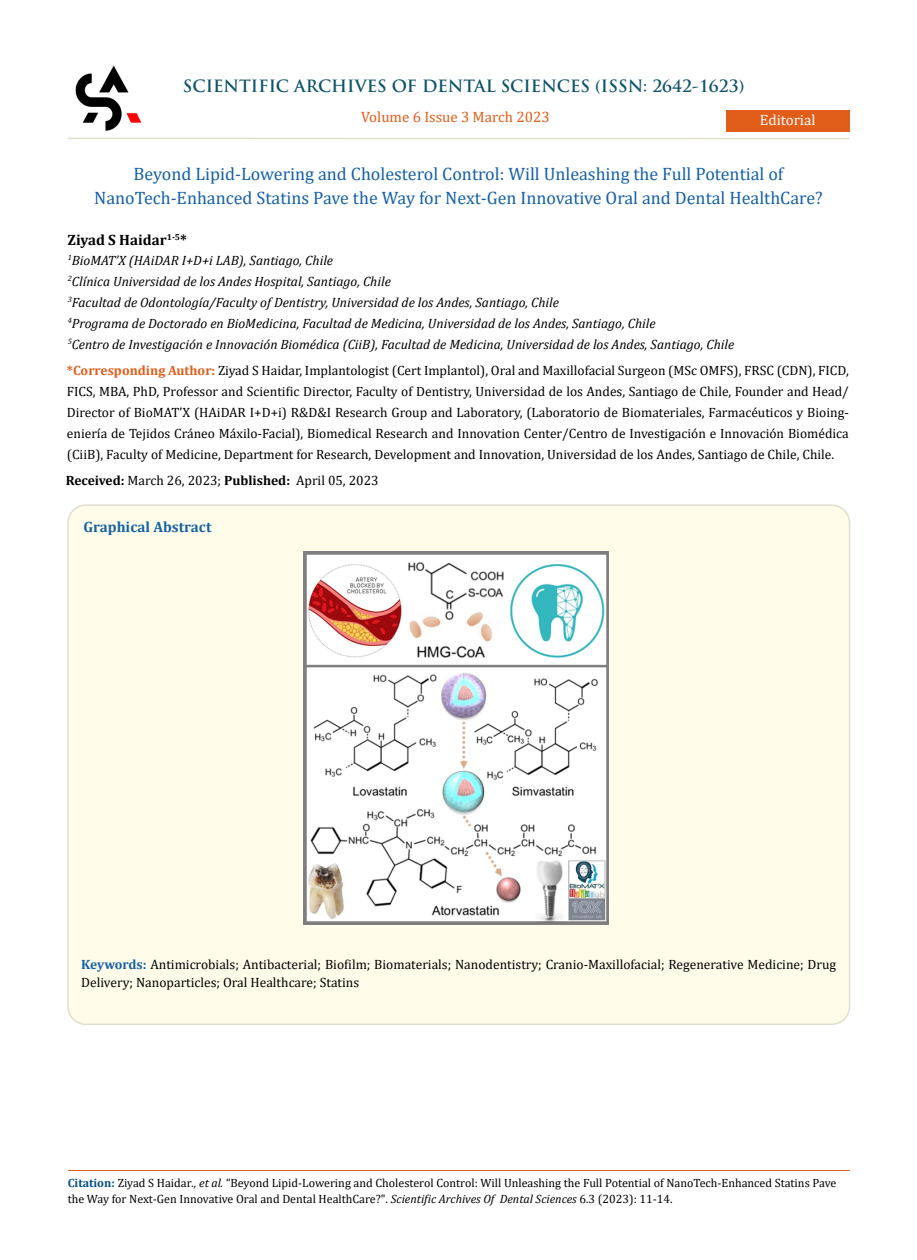
<style>
.page{position:relative;width:917px;height:1260px;background:#fff}
.page>*{position:absolute;margin:0;border:0;box-sizing:border-box;transform-origin:0 0}
.t1{font:18px/24px "Cambria";color:#1560a6;text-align:center}
.t2{font:700 16.5px "Trajan Pro";color:#0e546a}
.t3{font:15px "Cambria";color:#e05d1a}
.t4{font:700 15px "Cambria";color:#1560a6}
.t5{font:700 15px "Cambria";color:#000}
.t6{font:15px "Cambria";color:#fff}
.t7{font:13.5px/21px "Cambria";color:#000;text-align:justify}
.t8{font:italic 13.5px/21px "Cambria";color:#000}
.t9{font:12px/16.5px "Cambria";color:#000}
.s1{font-weight:700;color:#e05d1a}
.s2{font-weight:700}
.s3{font-weight:700;color:#1560a6}
.s4{font-weight:700;color:#035089}
.s5{font-style:italic}
</style>
<div class="page">
<div style="left:726px;top:110px;width:123px;height:22px;background:#e05d1a"></div>
<img style="left:75px;top:65px;width:66px;height:66px">
<div style="left:68px;top:505px;width:781px;height:519px;background:#fffde9;border-radius:18px"></div>
<img style="left:303px;top:552px;width:306px;height:373px">
<hr style="left:67px;top:138px;width:782px;height:1px;background:#e0dfcd">
<hr style="left:68px;top:1171px;width:781px;height:1px;background:#e05d1a">
<p class="t2" style="left:183px;top:76px;width:563px">SCIENTIFIC ARCHIVES OF DENTAL SCIENCES (ISSN: 2642-1623)</p>
<p class="t3" style="left:361px;top:108px;width:190px">Volume 6 Issue 3 March 2023</p>
<p class="t6" style="left:759px;top:111px;width:57px">Editorial</p>
<h1 class="t1" style="left:94px;top:162px;width:730px">Beyond Lipid-Lowering and Cholesterol Control: Will Unleashing the Full Potential of<br>NanoTech-Enhanced Statins Pave the Way for Next-Gen Innovative Oral and Dental HealthCare?</h1>
<p class="t5" style="left:68px;top:229px;width:121px">Ziyad S Haidar<sup>1-5</sup>*</p>
<p class="t8" style="left:68px;top:249px;width:668px"><sup>1</sup>BioMAT’X (HAiDAR I+D+i LAB), Santiago, Chile<br><sup>2</sup>Clínica Universidad de los Andes Hospital, Santiago, Chile<br><sup>3</sup>Facultad de Odontología/Faculty of Dentistry, Universidad de los Andes, Santiago, Chile<br><sup>4</sup>Programa de Doctorado en BioMedicina, Facultad de Medicina, Universidad de los Andes, Santiago, Chile<br><sup>5</sup>Centro de Investigación e Innovación Biomédica (CiiB), Facultad de Medicina, Universidad de los Andes, Santiago, Chile</p>
<p class="t7" style="left:67px;top:359px;width:783px"><span class="s1">*Corresponding Author:</span> Ziyad S Haidar, Implantologist (Cert Implantol), Oral and Maxillofacial Surgeon (MSc OMFS), FRSC (CDN), FICD, FICS, MBA, PhD, Professor and Scientific Director, Faculty of Dentistry, Universidad de los Andes, Santiago de Chile, Founder and Head/ Director of BioMAT’X (HAiDAR I+D+i) R&amp;D&amp;I Research Group and Laboratory, (Laboratorio de Biomateriales, Farmacéuticos y Bioing&shy;eniería de Tejidos Cráneo Máxilo-Facial), Biomedical Research and Innovation Center/Centro de Investigación e Innovación Biomédica (CiiB), Faculty of Medicine, Department for Research, Development and Innovation, Universidad de los Andes, Santiago de Chile, Chile.</p>
<p class="t7" style="left:66px;top:470px;width:314px"><span class="s2">Received:</span> March 26, 2023; <span class="s2">Published:</span> April 05, 2023</p>
<p class="t4" style="left:83px;top:516px;width:130px">Graphical Abstract</p>
<p class="t7" style="left:81px;top:955px;width:756px;line-height:18px"><span class="s3">Keywords:</span> Antimicrobials; Antibacterial; Biofilm; Biomaterials; Nanodentistry; Cranio-Maxillofacial; Regenerative Medicine; Drug<br>Delivery; Nanoparticles; Oral Healthcare; Statins</p>
<p class="t9" style="left:68px;top:1175px;width:770px"><span class="s4">Citation:</span> Ziyad S Haidar<span class="s5">., et al.</span> “Beyond Lipid-Lowering and Cholesterol Control: Will Unleashing the Full Potential of NanoTech-Enhanced Statins Pave the Way for Next-Gen Innovative Oral and Dental HealthCare?". <span class="s5">Scientific Archives Of Dental Sciences</span> 6.3 (2023): 11-14.</p>
</div>
